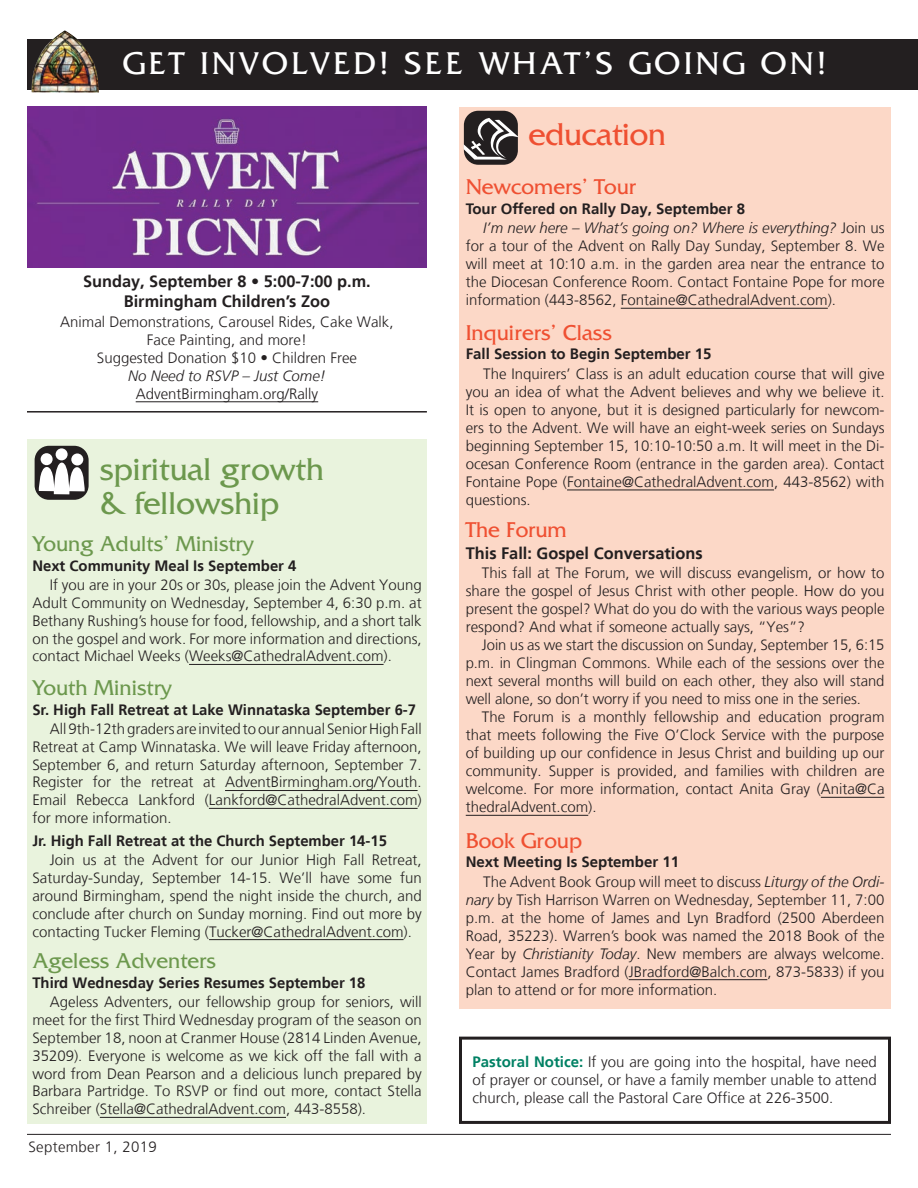
<style>
.page{position:relative;width:918px;height:1188px;background:#fff}
.page>*{position:absolute;margin:0;border:0;box-sizing:border-box;transform-origin:0 0}
.t1{font:33px "Friz Quadrata Std";letter-spacing:.1em;color:#fff}
.t2{font:33px/34.5px "Friz Quadrata Std";color:#6c984d}
.t3{font:33px "Friz Quadrata Std";letter-spacing:-.01em;color:#ef5032}
.t4{font:22.5px "Friz Quadrata Std";color:#6c984d}
.t5{font:22.5px "Friz Quadrata Std";color:#ef5032}
.t6{font:700 16.5px/19.8px "Frutiger";color:#231f20;text-align:center}
.t7{font:300 15px/18px "Frutiger";color:#231f20;text-align:justify}
.t8{font:700 15px "Frutiger";color:#231f20}
.t9{font:italic 300 15px/19.5px "Frutiger";color:#231f20}
.t10{font:300 15px "Frutiger";letter-spacing:.02em;color:#231f20}
.s1{font-weight:700;font-style:normal}
.s2{font-style:normal}
.s3{font-weight:700}
.s4{font-style:italic}
.s5{font-weight:700;color:#008164}
</style>
<div class="page">
<div style="left:27px;top:39px;width:891px;height:51px;background:#231f20"></div>
<img style="left:31px;top:30px;width:68px;height:63px">
<hr style="left:27px;top:1134px;width:864px;height:1px;background:#231f20">
<hr style="left:27px;top:411px;width:400px;height:2px;background:#231f20">
<div style="left:27px;top:440px;width:400px;height:684px;background:#e9f3dd"></div>
<div style="left:35px;top:446px;width:54px;height:54px;background:#231f20;border-radius:14px"></div>
<div style="left:41px;top:453px;width:12px;height:12px;background:#fff;border-radius:50%"></div>
<div style="left:56px;top:448px;width:12px;height:12px;background:#fff;border-radius:50%"></div>
<div style="left:71px;top:453px;width:12px;height:12px;background:#fff;border-radius:50%"></div>
<svg style="left:39px;top:463px;width:46px;height:31px"></svg>
<div style="left:459px;top:107px;width:432px;height:902px;background:#fcd8c7"></div>
<div style="left:464px;top:111px;width:54px;height:54px;background:#231f20;border-radius:14px"></div>
<svg style="left:464px;top:118px;width:55px;height:42px"></svg>
<hr style="left:621px;top:308px;width:207px;height:1px;background:#231f20">
<hr style="left:567px;top:490px;width:207px;height:1px;background:#231f20">
<div style="left:459px;top:1037px;width:432px;height:87px;border:3px solid #231f20"></div>
<hr style="left:629px;top:979px;width:138px;height:1px;background:#231f20">
<hr style="left:189px;top:664px;width:195px;height:1px;background:#231f20">
<img style="left:27px;top:107px;width:400px;height:160px">
<hr style="left:136px;top:401px;width:182px;height:1px;background:#231f20">
<hr style="left:821px;top:797px;width:64px;height:1px;background:#231f20">
<hr style="left:466px;top:815px;width:122px;height:1px;background:#231f20">
<hr style="left:225px;top:790px;width:193px;height:1px;background:#231f20">
<hr style="left:209px;top:808px;width:209px;height:1px;background:#231f20">
<hr style="left:209px;top:939px;width:195px;height:1px;background:#231f20">
<hr style="left:100px;top:1117px;width:186px;height:1px;background:#231f20">
<h1 class="t1" style="left:123px;top:45px;width:705px">GET INVOLVED! SEE WHAT’S GOING ON!</h1>
<p class="t6" style="left:83px;top:272px;width:289px">Sunday, September 8 • 5:00-7:00 p.m.<br>Birmingham Children’s Zoo</p>
<p class="t7" style="left:60px;top:313px;width:335px;text-align:center">Animal Demonstrations, Carousel Rides, Cake Walk,<br>Face Painting, and more!<br>Suggested Donation $10 • Children Free</p>
<p class="t9" style="left:128px;top:366px;width:199px">No Need to RSVP – Just Come!</p>
<p class="t7" style="left:136px;top:385px;width:184px">AdventBirmingham.org/Rally</p>
<h1 class="t2" style="left:100px;top:452px;width:226px">spiritual growth &amp; fellowship</h1>
<h2 class="t4" style="left:32px;top:531px;width:223px">Young Adults’ Ministry</h2>
<p class="t8" style="left:32px;top:557px;width:266px">Next Community Meal Is September 4</p>
<p class="t7" style="left:32px;top:576px;width:391px;text-indent:17px">If you are in your 20s or 30s, please join the Advent Young Adult Community on Wednesday, September 4, 6:30 p.m. at Bethany Rushing’s house for food, fellowship, and a short talk on the gospel and work. For more information and directions, contact Michael Weeks (Weeks@CathedralAdvent.com).</p>
<h2 class="t4" style="left:32px;top:675px;width:141px">Youth Ministry</h2>
<p class="t8" style="left:32px;top:701px;width:385px">Sr. High Fall Retreat at Lake Winnataska September 6-7</p>
<p class="t7" style="left:32px;top:720px;width:391px;text-indent:17px">All 9th-12th graders are invited to our annual Senior High Fall Retreat at Camp Winnataska. We will leave Friday afternoon, September 6, and return Saturday afternoon, September 7.<br>Register for the retreat at AdventBirmingham.org/Youth.<br>Email Rebecca Lankford (Lankford@CathedralAdvent.com) for more information.</p>
<p class="t8" style="left:32px;top:832px;width:356px">Jr. High Fall Retreat at the Church September 14-15</p>
<p class="t7" style="left:32px;top:851px;width:391px;text-indent:17px">Join us at the Advent for our Junior High Fall Retreat, Saturday-Sunday, September 14-15. We’ll have some fun around Birmingham, spend the night inside the church, and conclude after church on Sunday morning. Find out more by contacting Tucker Fleming (Tucker@CathedralAdvent.com).</p>
<h2 class="t4" style="left:32px;top:948px;width:185px">Ageless Adventers</h2>
<p class="t8" style="left:32px;top:974px;width:335px">Third Wednesday Series Resumes September 18</p>
<p class="t7" style="left:32px;top:993px;width:391px;text-indent:17px">Ageless Adventers, our fellowship group for seniors, will meet for the first Third Wednesday program of the season on September 18, noon at Cranmer House (2814 Linden Avenue, 35209). Everyone is welcome as we kick off the fall with a word from Dean Pearson and a delicious lunch prepared by Barbara Partridge. To RSVP or find out more, contact Stella Schreiber (Stella@CathedralAdvent.com, 443-8558).</p>
<p class="t10" style="left:28px;top:1138px;width:130px">September 1, 2019</p>
<h1 class="t3" style="left:529px;top:116px;width:139px">education</h1>
<h2 class="t5" style="left:466px;top:174px;width:172px">Newcomers’ Tour</h2>
<p class="t9" style="left:483px;top:199px;width:403px;text-indent:-17px"><span class="s1">Tour Offered on Rally Day, September 8<br></span>I’m new here – What’s going on? Where is everything? <span class="s2">Join us</span></p>
<p class="t7" style="left:466px;top:237px;width:420px">for a tour of the Advent on Rally Day Sunday, September 8. We will meet at 10:10 a.m. in the garden area near the entrance to the Diocesan Conference Room. Contact Fontaine Pope for more information (443-8562, Fontaine@CathedralAdvent.com).</p>
<h2 class="t5" style="left:466px;top:320px;width:148px">Inquirers’ Class</h2>
<p class="t8" style="left:466px;top:345px;width:247px">Fall Session to Begin September 15</p>
<p class="t7" style="left:466px;top:365px;width:420px;text-indent:17px">The Inquirers’ Class is an adult education course that will give you an idea of what the Advent believes and why we believe it.<br>It is open to anyone, but it is designed particularly for newcom&shy;ers to the Advent. We will have an eight-week series on Sundays beginning September 15, 10:10-10:50 a.m. It will meet in the Di&shy;ocesan Conference Room (entrance in the garden area). Contact Fontaine Pope (Fontaine@CathedralAdvent.com, 443-8562) with questions.</p>
<h2 class="t5" style="left:466px;top:518px;width:103px">The Forum</h2>
<p class="t6" style="left:466px;top:543px;width:238px">This Fall: Gospel Conversations</p>
<p class="t7" style="left:466px;top:564px;width:420px;text-indent:16px">This fall at The Forum, we will discuss evangelism, or how to share the gospel of Jesus Christ with other people. How do you present the gospel? What do you do with the various ways people respond? And what if someone actually says, “Yes”?</p>
<p class="t7" style="left:466px;top:636px;width:420px;text-indent:16px">Join us as we start the discussion on Sunday, September 15, 6:15 p.m. in Clingman Commons. While each of the sessions over the next several months will build on each other, they also will stand well alone, so don’t worry if you need to miss one in the series.</p>
<p class="t7" style="left:466px;top:708px;width:420px;text-indent:16px">The Forum is a monthly fellowship and education program that meets following the Five O’Clock Service with the purpose of building up our confidence in Jesus Christ and building up our community. Supper is provided, and families with children are welcome. For more information, contact Anita Gray (Anita@Ca thedralAdvent.com).</p>
<h2 class="t5" style="left:466px;top:828px;width:118px">Book Group</h2>
<p class="t7" style="left:483px;top:852px;width:403px;line-height:19.5px;text-indent:-17px"><span class="s3">Next Meeting Is September 11<br></span>The Advent Book Group will meet to discuss <span class="s4">Liturgy of the Ordi-</span></p>
<p class="t7" style="left:466px;top:891px;width:420px"><span class="s4">nary</span> by Tish Harrison Warren on Wednesday, September 11, 7:00 p.m. at the home of James and Lyn Bradford (2500 Aberdeen Road, 35223). Warren’s book was named the 2018 Book of the Year by <span class="s4">Christianity Today</span>. New members are always welcome.<br>Contact James Bradford (JBradford@Balch.com, 873-5833) if you plan to attend or for more information.</p>
<p class="t7" style="left:472px;top:1053px;width:406px"><span class="s5">Pastoral Notice:</span> If you are going into the hospital, have need of prayer or counsel, or have a family member unable to attend church, please call the Pastoral Care Office at 226-3500.</p>
</div>
